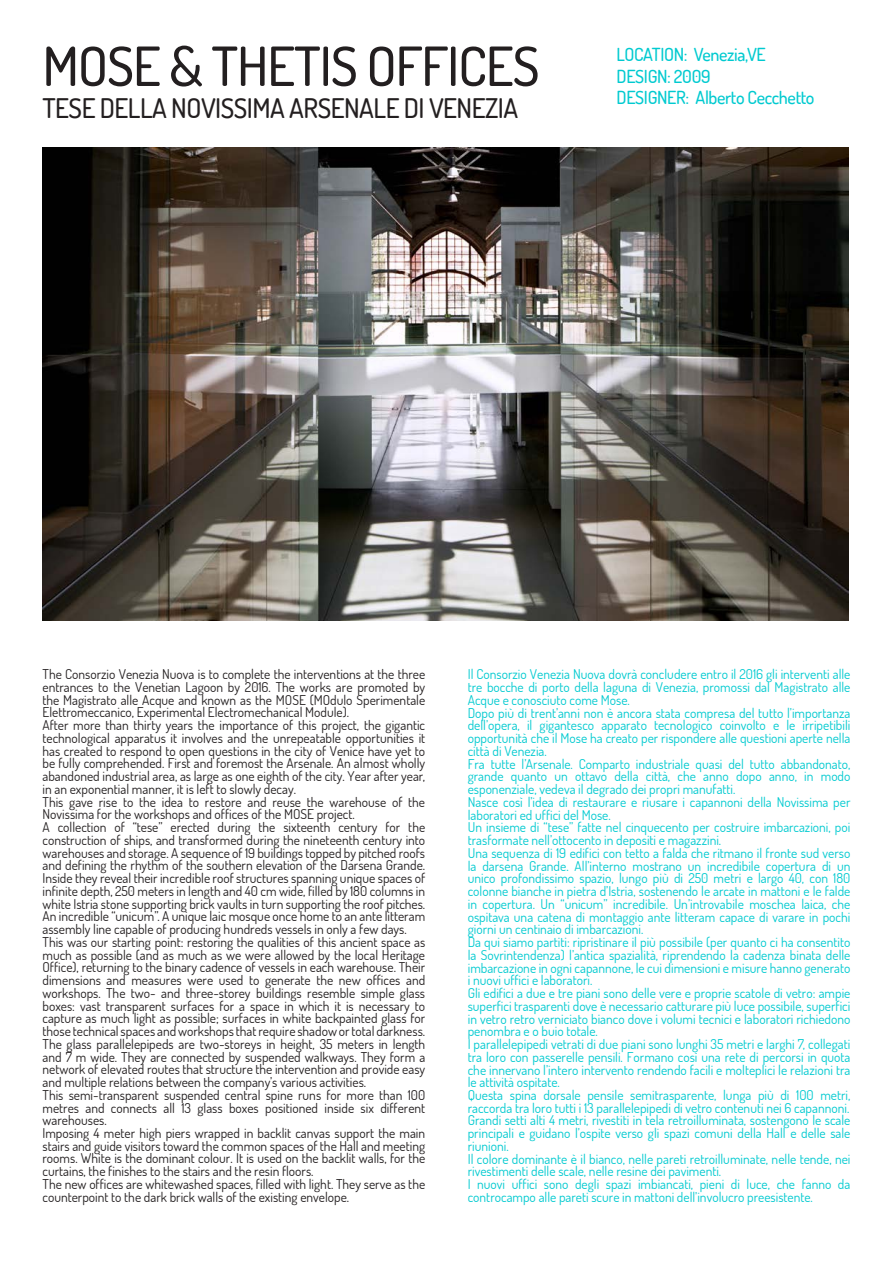
<style>
.page{position:relative;width:893px;height:1263px;background:#fff}
.page>*{position:absolute;margin:0;border:0;box-sizing:border-box;transform-origin:0 0}
.t1{font:500 54px "Dosis";letter-spacing:-.02em;color:#231f20}
.t2{font:500 27px "Dosis";letter-spacing:-.02em;color:#231f20}
.t3{font:500 18px "Dosis";letter-spacing:-.02em;color:#00cad0}
.Normale{font:13.5px/12.8px "Dosis";color:#231f20;text-align:justify}
.Normale-2{font:13.5px/12.8px "Dosis";color:#00cad0;text-align:justify}
</style>
<div class="page">
<img style="left:43px;top:148px;width:806px;height:473px">
<p class="t1" style="left:43px;top:31px;width:499px">MOSE &amp; THETIS OFFICES</p>
<p class="t2" style="left:43px;top:91px;width:477px">TESE DELLA NOVISSIMA ARSENALE DI VENEZIA</p>
<p class="t3" style="left:617px;top:43px;width:151px">LOCATION: Venezia,VE</p>
<p class="t3" style="left:617px;top:64px;width:95px">DESIGN: 2009</p>
<p class="t3" style="left:617px;top:86px;width:199px">DESIGNER: Alberto Cecchetto</p>
<p class="Normale" style="left:43px;top:667px;width:384px">The Consorzio Venezia Nuova is to complete the interventions at the three entrances to the Venetian Lagoon by 2016. The works are promoted by the Magistrato alle Acque and known as the MOSE (MOdulo Sperimentale Elettromeccanico, Experimental Electromechanical Module).</p>
<p class="Normale" style="left:43px;top:718px;width:384px">After more than thirty years the importance of this project, the gigantic technological apparatus it involves and the unrepeatable opportunities it has created to respond to open questions in the city of Venice have yet to be fully comprehended. First and foremost the Arsenale. An almost wholly abandoned industrial area, as large as one eighth of the city. Year after year, in an exponential manner, it is left to slowly decay.</p>
<p class="Normale" style="left:43px;top:795px;width:384px">This gave rise to the idea to restore and reuse the warehouse of the<br>Novissima for the workshops and offices of the MOSE project.</p>
<p class="Normale" style="left:43px;top:820px;width:384px">A collection of “tese” erected during the sixteenth century for the construction of ships, and transformed during the nineteenth century into warehouses and storage. A sequence of 19 buildings topped by pitched roofs and defining the rhythm of the southern elevation of the Darsena Grande.<br>Inside they reveal their incredible roof structures spanning unique spaces of infinite depth, 250 meters in length and 40 cm wide, filled by 180 columns in white Istria stone supporting brick vaults in turn supporting the roof pitches.<br>An incredible “unicum”. A unique laic mosque once home to an ante litteram assembly line capable of producing hundreds vessels in only a few days.</p>
<p class="Normale" style="left:43px;top:935px;width:384px">This was our starting point: restoring the qualities of this ancient space as much as possible (and as much as we were allowed by the local Heritage Office), returning to the binary cadence of vessels in each warehouse. Their dimensions and measures were used to generate the new offices and workshops. The two- and three-storey buildings resemble simple glass boxes: vast transparent surfaces for a space in which it is necessary to capture as much light as possible; surfaces in white backpainted glass for those technical spaces and workshops that require shadow or total darkness.<br>The glass parallelepipeds are two-storeys in height, 35 meters in length and 7 m wide. They are connected by suspended walkways. They form a network of elevated routes that structure the intervention and provide easy and multiple relations between the company’s various activities.</p>
<p class="Normale" style="left:43px;top:1088px;width:384px">This semi-transparent suspended central spine runs for more than 100 metres and connects all 13 glass boxes positioned inside six different warehouses.</p>
<p class="Normale" style="left:43px;top:1126px;width:384px">Imposing 4 meter high piers wrapped in backlit canvas support the main stairs and guide visitors toward the common spaces of the Hall and meeting rooms. White is the dominant colour. It is used on the backlit walls, for the curtains, the finishes to the stairs and the resin floors.</p>
<p class="Normale" style="left:43px;top:1177px;width:384px">The new offices are whitewashed spaces, filled with light. They serve as the counterpoint to the dark brick walls of the existing envelope.</p>
<p class="Normale-2" style="left:468px;top:668px;width:384px">Il Consorzio Venezia Nuova dovrà concludere entro il 2016 gli interventi alle tre bocche di porto della laguna di Venezia, promossi dal Magistrato alle Acque e conosciuto come Mose.</p>
<p class="Normale-2" style="left:468px;top:706px;width:384px">Dopo più di trent’anni non è ancora stata compresa del tutto l’importanza dell’opera, il gigantesco apparato tecnologico coinvolto e le irripetibili opportunità che il Mose ha creato per rispondere alle questioni aperte nella città di Venezia.</p>
<p class="Normale-2" style="left:468px;top:757px;width:384px">Fra tutte l’Arsenale. Comparto industriale quasi del tutto abbandonato, grande quanto un ottavo della città, che anno dopo anno, in modo esponenziale, vedeva il degrado dei propri manufatti.</p>
<p class="Normale-2" style="left:468px;top:795px;width:384px">Nasce così l’idea di restaurare e riusare i capannoni della Novissima per laboratori ed uffici del Mose.</p>
<p class="Normale-2" style="left:468px;top:821px;width:384px">Un insieme di “tese” fatte nel cinquecento per costruire imbarcazioni, poi trasformate nell’ottocento in depositi e magazzini.</p>
<p class="Normale-2" style="left:468px;top:846px;width:384px">Una sequenza di 19 edifici con tetto a falda che ritmano il fronte sud verso la darsena Grande. All’interno mostrano un incredibile copertura di un unico profondissimo spazio, lungo più di 250 metri e largo 40, con 180 colonne bianche in pietra d’Istria, sostenendo le arcate in mattoni e le falde in copertura. Un “unicum” incredibile. Un’introvabile moschea laica, che ospitava una catena di montaggio ante litteram capace di varare in pochi giorni un centinaio di imbarcazioni.</p>
<p class="Normale-2" style="left:468px;top:935px;width:384px">Da qui siamo partiti: ripristinare il più possibile (per quanto ci ha consentito la Sovrintendenza) l’antica spazialità, riprendendo la cadenza binata delle imbarcazione in ogni capannone, le cui dimensioni e misure hanno generato i nuovi uffici e laboratori.</p>
<p class="Normale-2" style="left:468px;top:986px;width:384px">Gli edifici a due e tre piani sono delle vere e proprie scatole di vetro: ampie superfici trasparenti dove è necessario catturare più luce possibile, superfici in vetro retro verniciato bianco dove i volumi tecnici e laboratori richiedono penombra e o buio totale.</p>
<p class="Normale-2" style="left:468px;top:1037px;width:384px">I parallelepipedi vetrati di due piani sono lunghi 35 metri e larghi 7, collegati tra loro con passerelle pensili. Formano così una rete di percorsi in quota che innervano l’intero intervento rendendo facili e molteplici le relazioni tra le attività ospitate.</p>
<p class="Normale-2" style="left:468px;top:1088px;width:384px">Questa spina dorsale pensile semitrasparente, lunga più di 100 metri, raccorda tra loro tutti i 13 parallelepipedi di vetro contenuti nei 6 capannoni.</p>
<p class="Normale-2" style="left:468px;top:1114px;width:384px">Grandi setti alti 4 metri, rivestiti in tela retroilluminata, sostengono le scale principali e guidano l’ospite verso gli spazi comuni della Hall e delle sale riunioni.</p>
<p class="Normale-2" style="left:468px;top:1152px;width:384px">Il colore dominante è il bianco, nelle pareti retroilluminate, nelle tende, nei rivestimenti delle scale, nelle resine dei pavimenti.</p>
<p class="Normale-2" style="left:468px;top:1177px;width:384px">I nuovi uffici sono degli spazi imbiancati, pieni di luce, che fanno da controcampo alle pareti scure in mattoni dell’involucro preesistente.</p>
</div>
